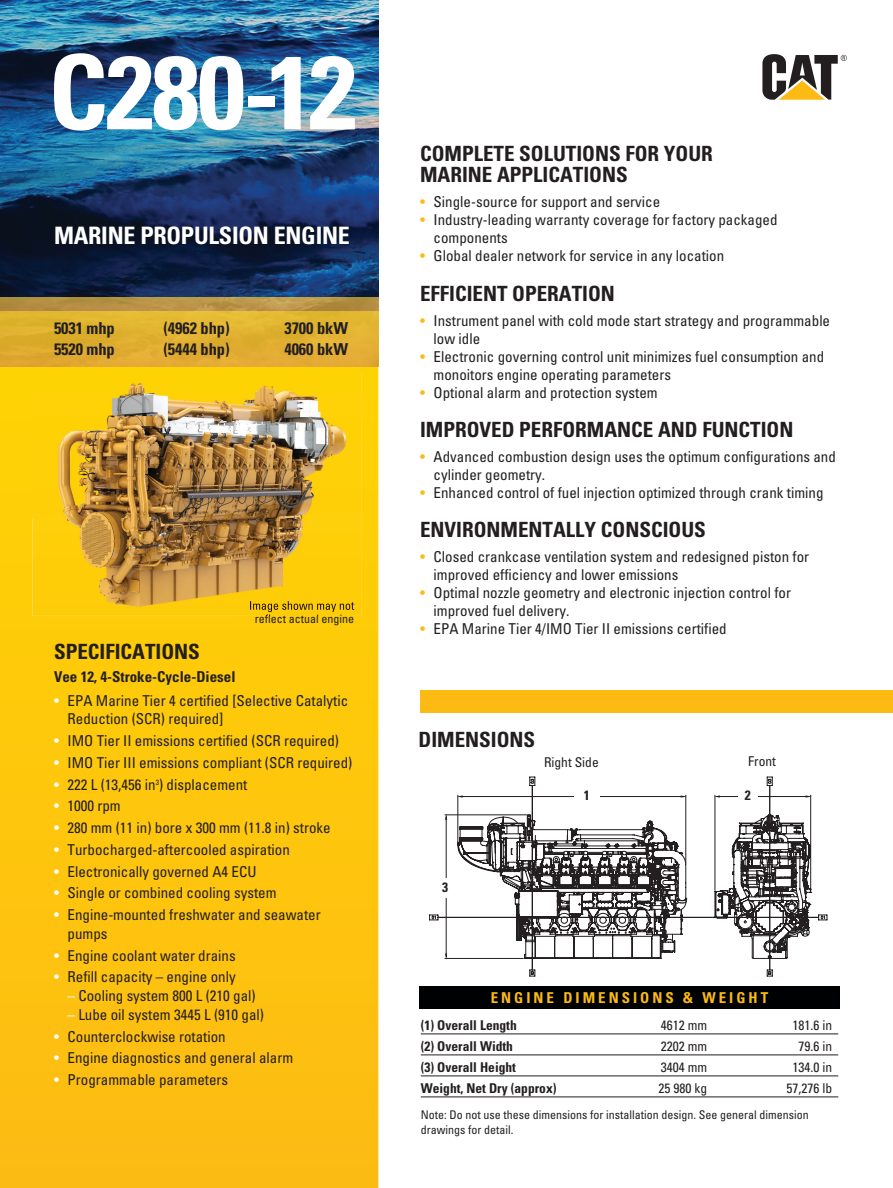
<style>
.page{position:relative;width:893px;height:1188px;background:#fff}
.page>*{position:absolute;margin:0;border:0;box-sizing:border-box;transform-origin:0 0}
.t1{font:700 condensed 103.65px "Univers";letter-spacing:-.02em;color:#fff;scale:1.04 1}
.t2{font:700 condensed 24px "Univers";letter-spacing:-.01em;color:#fff}
.t3{font:700 condensed 21px/21px "Univers";color:#231f20}
.t4{font:700 condensed 16.5px "Univers";letter-spacing:-.005em;color:#231f20}
.t5{font:condensed 15px/18px "Univers";color:#231f20}
.t6{font:700 condensed 15px "Univers";color:#231f20}
.t7{font:700 condensed 15px "Univers";letter-spacing:.2em;color:#fcba13}
.t8{font:700 condensed 13.5px "Univers";color:#231f20}
.t9{font:condensed 13.5px "Univers";color:#231f20}
.t10{font:condensed 12px/15px "Univers";color:#231f20}
.s1{color:#fff}
.s2{color:#fcba13}
</style>
<div class="page">
<svg style="left:0;top:366px;width:378px;height:822px;background:#fdc40d"></svg>
<img style="left:0;top:0;width:378px;height:366px">
<div style="left:419px;top:987px;width:421px;height:22px;background:#000103"></div>
<hr style="left:421px;top:1034px;width:417px;height:1px;background:#231f20">
<hr style="left:421px;top:1055px;width:417px;height:1px;background:#231f20">
<hr style="left:421px;top:1076px;width:417px;height:1px;background:#231f20">
<hr style="left:421px;top:1097px;width:417px;height:1px;background:#231f20">
<svg style="left:762px;top:54px;width:85px;height:46px"></svg>
<div style="left:420px;top:690px;width:473px;height:22px;background:#fcba13"></div>
<svg style="left:429px;top:777px;width:398px;height:199px"></svg>
<svg style="left:714px;top:786px;width:98px;height:185px"></svg>
<div style="left:432px;top:879px;width:26px;height:19px;background:#fff"></div>
<svg style="left:438px;top:786px;width:249px;height:174px"></svg>
<img style="left:32px;top:372px;width:330px;height:244px">
<img style="left:250px;top:601px;width:104px;height:11px">
<img style="left:256px;top:615px;width:97px;height:1px">
<h1 class="t1" style="left:48px;top:29px;width:298px">C280-12</h1>
<h2 class="t2" style="left:54px;top:221px;width:297px">MARINE PROPULSION ENGINE</h2>
<p class="t4" style="left:54px;top:318px;width:62px">5031 mhp</p>
<p class="t4" style="left:163px;top:318px;width:68px">(4962 bhp)</p>
<p class="t4" style="left:284px;top:318px;width:65px">3700 bkW</p>
<p class="t4" style="left:54px;top:339px;width:62px">5520 mhp</p>
<p class="t4" style="left:163px;top:339px;width:68px">(5444 bhp)</p>
<p class="t4" style="left:284px;top:339px;width:65px">4060 bkW</p>
<p class="t10" style="left:255px;top:611px;width:101px">reflect actual engine</p>
<h3 class="t3" style="left:54px;top:641px;width:147px">SPECIFICATIONS</h3>
<p class="t6" style="left:54px;top:668px;width:183px">Vee 12, 4-Stroke-Cycle-Diesel</p>
<p class="t5" style="left:68px;top:691px;width:282px;line-height:18.8px;text-indent:-14px"><span class="s1">•</span> EPA Marine Tier 4 certified [Selective Catalytic<br>Reduction (SCR) required]</p>
<p class="t5" style="left:54px;top:732px;width:287px"><span class="s1">•</span> IMO Tier II emissions certified (SCR required)</p>
<p class="t5" style="left:54px;top:753px;width:300px"><span class="s1">•</span> IMO Tier III emissions compliant (SCR required)</p>
<p class="t5" style="left:54px;top:775px;width:195px"><span class="s1">•</span> 222 L (13,456 in<sup>3</sup>) displacement</p>
<p class="t5" style="left:54px;top:797px;width:68px"><span class="s1">•</span> 1000 rpm</p>
<p class="t5" style="left:54px;top:819px;width:278px"><span class="s1">•</span> 280 mm (11 in) bore x 300 mm (11.8 in) stroke</p>
<p class="t5" style="left:54px;top:840px;width:237px"><span class="s1">•</span> Turbocharged-aftercooled aspiration</p>
<p class="t5" style="left:54px;top:862px;width:204px"><span class="s1">•</span> Electronically governed A4 ECU</p>
<p class="t5" style="left:54px;top:884px;width:224px"><span class="s1">•</span> Single or combined cooling system</p>
<p class="t5" style="left:67px;top:905px;width:255px;line-height:18.8px;text-indent:-14px"><span class="s1">•</span> Engine-mounted freshwater and seawater pumps</p>
<p class="t5" style="left:54px;top:946px;width:183px"><span class="s1">•</span> Engine coolant water drains</p>
<p class="t5" style="left:54px;top:968px;width:183px"><span class="s1">•</span> Refill capacity – engine only</p>
<p class="t5" style="left:67px;top:987px;width:190px"><span class="s1">–</span> Cooling system 800 L (210 gal)</p>
<p class="t5" style="left:67px;top:1005px;width:198px"><span class="s1">–</span> Lube oil system 3445 L (910 gal)</p>
<p class="t5" style="left:54px;top:1027px;width:173px"><span class="s1">•</span> Counterclockwise rotation</p>
<p class="t5" style="left:54px;top:1049px;width:241px"><span class="s1">•</span> Engine diagnostics and general alarm</p>
<p class="t5" style="left:54px;top:1071px;width:176px"><span class="s1">•</span> Programmable parameters</p>
<h3 class="t3" style="left:420px;top:143px;width:294px">COMPLETE SOLUTIONS FOR YOUR<br>MARINE APPLICATIONS</h3>
<p class="t5" style="left:420px;top:193px;width:242px"><span class="s2">•</span> Single-source for support and service</p>
<p class="t5" style="left:434px;top:211px;width:346px;text-indent:-14px"><span class="s2">•</span> Industry-leading warranty coverage for factory packaged components</p>
<p class="t5" style="left:420px;top:247px;width:306px"><span class="s2">•</span> Global dealer network for service in any location</p>
<h3 class="t3" style="left:420px;top:283px;width:196px">EFFICIENT OPERATION</h3>
<p class="t5" style="left:434px;top:311px;width:398px;text-indent:-14px"><span class="s2">•</span> Instrument panel with cold mode start strategy and programmable low idle</p>
<p class="t5" style="left:434px;top:347px;width:392px;text-indent:-14px"><span class="s2">•</span> Electronic governing control unit minimizes fuel consumption and monoitors engine operating parameters</p>
<p class="t5" style="left:420px;top:383px;width:239px"><span class="s2">•</span> Optional alarm and protection system</p>
<h3 class="t3" style="left:420px;top:419px;width:375px">IMPROVED PERFORMANCE AND FUNCTION</h3>
<p class="t5" style="left:434px;top:448px;width:404px;text-indent:-14px"><span class="s2">•</span> Advanced combustion design uses the optimum configurations and cylinder geometry.</p>
<p class="t5" style="left:420px;top:484px;width:405px"><span class="s2">•</span> Enhanced control of fuel injection optimized through crank timing</p>
<h3 class="t3" style="left:420px;top:519px;width:287px">ENVIRONMENTALLY CONSCIOUS</h3>
<p class="t5" style="left:434px;top:547px;width:377px;text-indent:-14px"><span class="s2">•</span> Closed crankcase ventilation system and redesigned piston for improved efficiency and lower emissions</p>
<p class="t5" style="left:434px;top:583px;width:359px;text-indent:-14px"><span class="s2">•</span> Optimal nozzle geometry and electronic injection control for improved fuel delivery.</p>
<p class="t5" style="left:420px;top:619px;width:308px"><span class="s2">•</span> EPA Marine Tier 4/IMO Tier II emissions certified</p>
<h3 class="t3" style="left:418px;top:729px;width:118px">DIMENSIONS</h3>
<p class="t9" style="left:544px;top:753px;width:56px">Right Side</p>
<p class="t9" style="left:748px;top:753px;width:29px">Front</p>
<p class="t8" style="left:584px;top:787px;width:7px">1</p>
<p class="t8" style="left:745px;top:787px;width:7px">2</p>
<p class="t8" style="left:442px;top:879px;width:7px">3</p>
<p class="t7" style="left:491px;top:989px;width:279px">ENGINE DIMENSIONS &amp; WEIGHT</p>
<p class="t8" style="left:421px;top:1017px;width:97px">(1) Overall Length</p>
<p class="t9" style="left:661px;top:1017px;width:48px">4612 mm</p>
<p class="t9" style="left:792px;top:1017px;width:41px">181.6 in</p>
<p class="t8" style="left:421px;top:1038px;width:94px">(2) Overall Width</p>
<p class="t9" style="left:661px;top:1038px;width:48px">2202 mm</p>
<p class="t9" style="left:798px;top:1038px;width:35px">79.6 in</p>
<p class="t8" style="left:421px;top:1059px;width:97px">(3) Overall Height</p>
<p class="t9" style="left:661px;top:1059px;width:48px">3404 mm</p>
<p class="t9" style="left:792px;top:1059px;width:41px">134.0 in</p>
<p class="t8" style="left:421px;top:1080px;width:137px">Weight, Net Dry (approx)</p>
<p class="t9" style="left:659px;top:1080px;width:50px">25 980 kg</p>
<p class="t9" style="left:786px;top:1080px;width:47px">57,276 lb</p>
<p class="t10" style="left:421px;top:1107px;width:389px">Note: Do not use these dimensions for installation design. See general dimension drawings for detail.</p>
</div>
